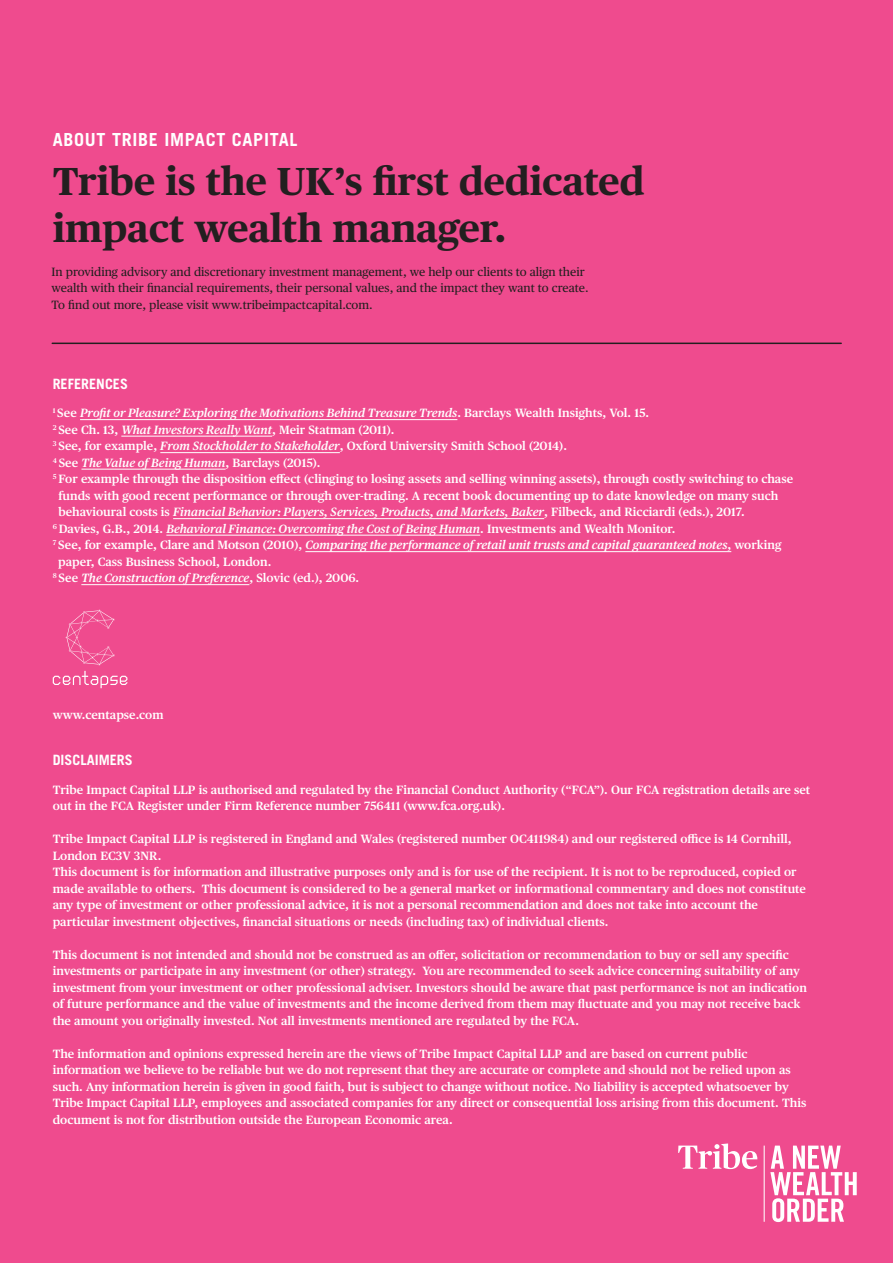
<style>
.page{position:relative;width:893px;height:1263px;background:#ef4b8e}
.page>*{position:absolute;margin:0;border:0;box-sizing:border-box;transform-origin:0 0}
.t1{font:700 39px/46.5px "Publico Text";letter-spacing:-.01em;color:#231f20}
.Pink_Subhead{font:700 18px "Trade Gothic LT Pro";letter-spacing:.04em;color:#fff}
.Name{font:700 14.25px "Trade Gothic LT Pro";color:#fff}
.t2{font:600 12px/16.5px "Publico Text";color:#fff}
.t3{font:italic 600 12px "Publico Text";color:#fff}
.Body_copy{font:12px/16.5px "Publico Text";color:#231f20}
.s1{font-style:normal}
.s2{font-style:italic}
</style>
<div class="page">
<hr style="left:80px;top:419px;width:377px;height:1px;background:#fff">
<hr style="left:121px;top:436px;width:151px;height:1px;background:#fff">
<hr style="left:160px;top:452px;width:180px;height:1px;background:#fff">
<hr style="left:81px;top:469px;width:145px;height:1px;background:#fff">
<hr style="left:173px;top:518px;width:371px;height:1px;background:#fff">
<hr style="left:166px;top:535px;width:314px;height:1px;background:#fff">
<hr style="left:305px;top:551px;width:426px;height:1px;background:#fff">
<hr style="left:81px;top:584px;width:168px;height:1px;background:#fff">
<hr style="left:52px;top:343px;width:789px;height:1px;background:#231f20">
<svg style="left:678px;top:1143px;width:79px;height:26px"></svg>
<svg style="left:764px;top:1145px;width:93px;height:77px"></svg>
<svg style="left:53px;top:671px;width:75px;height:17px"></svg>
<svg style="left:66px;top:610px;width:49px;height:55px"></svg>
<p class="Pink_Subhead" style="left:53px;top:129px;width:246px">ABOUT TRIBE IMPACT CAPITAL</p>
<p class="t1" style="left:53px;top:156px;width:594px">Tribe is the UK’s first dedicated impact wealth manager.</p>
<p class="Body_copy" style="left:51px;top:263px;width:539px">In providing advisory and discretionary investment management, we help our clients to align their wealth with their financial requirements, their personal values, and the impact they want to create.<br>To find out more, please visit www.tribeimpactcapital.com.</p>
<p class="Name" style="left:53px;top:375px;width:77px">REFERENCES</p>
<p class="t3" style="left:53px;top:404px;width:598px"><sup>1</sup> <span class="s1">See</span> Profit or Pleasure? Exploring the Motivations Behind Treasure Trends<span class="s1">. Barclays Wealth Insights, Vol. 15.</span></p>
<p class="t2" style="left:53px;top:421px;width:343px"><sup>2</sup> See Ch. 13, <span class="s2">What Investors Really Want</span>, Meir Statman (2011).</p>
<p class="t2" style="left:53px;top:437px;width:516px"><sup>3</sup> See, for example, <span class="s2">From Stockholder to Stakeholder</span>, Oxford University Smith School (2014).</p>
<p class="t3" style="left:53px;top:453px;width:269px"><sup>4</sup> <span class="s1">See</span> The Value of Being Human<span class="s1">, Barclays (2015).</span></p>
<p class="t2" style="left:58px;top:470px;width:736px;text-indent:-6px"><sup>5</sup> For example through the disposition effect (clinging to losing assets and selling winning assets), through costly switching to chase funds with good recent performance or through over-trading. A recent book documenting up to date knowledge on many such behavioural costs is <span class="s2">Financial Behavior: Players, Services, Products, and Markets, Baker</span>, Filbeck, and Ricciardi (eds.), 2017.</p>
<p class="t3" style="left:53px;top:519px;width:624px"><sup>6</sup> <span class="s1">Davies, G.B., 2014.</span> Behavioral Finance: Overcoming the Cost of Being Human<span class="s1">. Investments and Wealth Monitor.</span></p>
<p class="t2" style="left:58px;top:536px;width:725px;text-indent:-5px"><sup>7</sup> See, for example, Clare and Motson (2010), <span class="s2">Comparing the performance of retail unit trusts and capital guaranteed notes</span>, working paper, Cass Business School, London.</p>
<p class="t3" style="left:53px;top:569px;width:308px"><sup>8</sup> <span class="s1">See</span> The Construction of Preference<span class="s1">, Slovic (ed.), 2006.</span></p>
<p class="t2" style="left:53px;top:705px;width:112px">www.centapse.com</p>
<p class="Name" style="left:53px;top:751px;width:81px">DISCLAIMERS</p>
<p class="t2" style="left:53px;top:781px;width:759px">Tribe Impact Capital LLP is authorised and regulated by the Financial Conduct Authority (“FCA”). Our FCA registration details are set out in the FCA Register under Firm Reference number 756411 (www.fca.org.uk).</p>
<p class="t2" style="left:53px;top:830px;width:740px">Tribe Impact Capital LLP is registered in England and Wales (registered number OC411984) and our registered office is 14 Cornhill,<br>London EC3V 3NR.</p>
<p class="t2" style="left:53px;top:863px;width:755px">This document is for information and illustrative purposes only and is for use of the recipient. It is not to be reproduced, copied or made available to others. This document is considered to be a general market or informational commentary and does not constitute any type of investment or other professional advice, it is not a personal recommendation and does not take into account the particular investment objectives, financial situations or needs (including tax) of individual clients.</p>
<p class="t2" style="left:53px;top:946px;width:756px">This document is not intended and should not be construed as an offer, solicitation or recommendation to buy or sell any specific investments or participate in any investment (or other) strategy. You are recommended to seek advice concerning suitability of any investment from your investment or other professional adviser. Investors should be aware that past performance is not an indication of future performance and the value of investments and the income derived from them may fluctuate and you may not receive back the amount you originally invested. Not all investments mentioned are regulated by the FCA.</p>
<p class="t2" style="left:53px;top:1045px;width:755px">The information and opinions expressed herein are the views of Tribe Impact Capital LLP and are based on current public information we believe to be reliable but we do not represent that they are accurate or complete and should not be relied upon as such. Any information herein is given in good faith, but is subject to change without notice. No liability is accepted whatsoever by Tribe Impact Capital LLP, employees and associated companies for any direct or consequential loss arising from this document. This document is not for distribution outside the European Economic area.</p>
</div>
